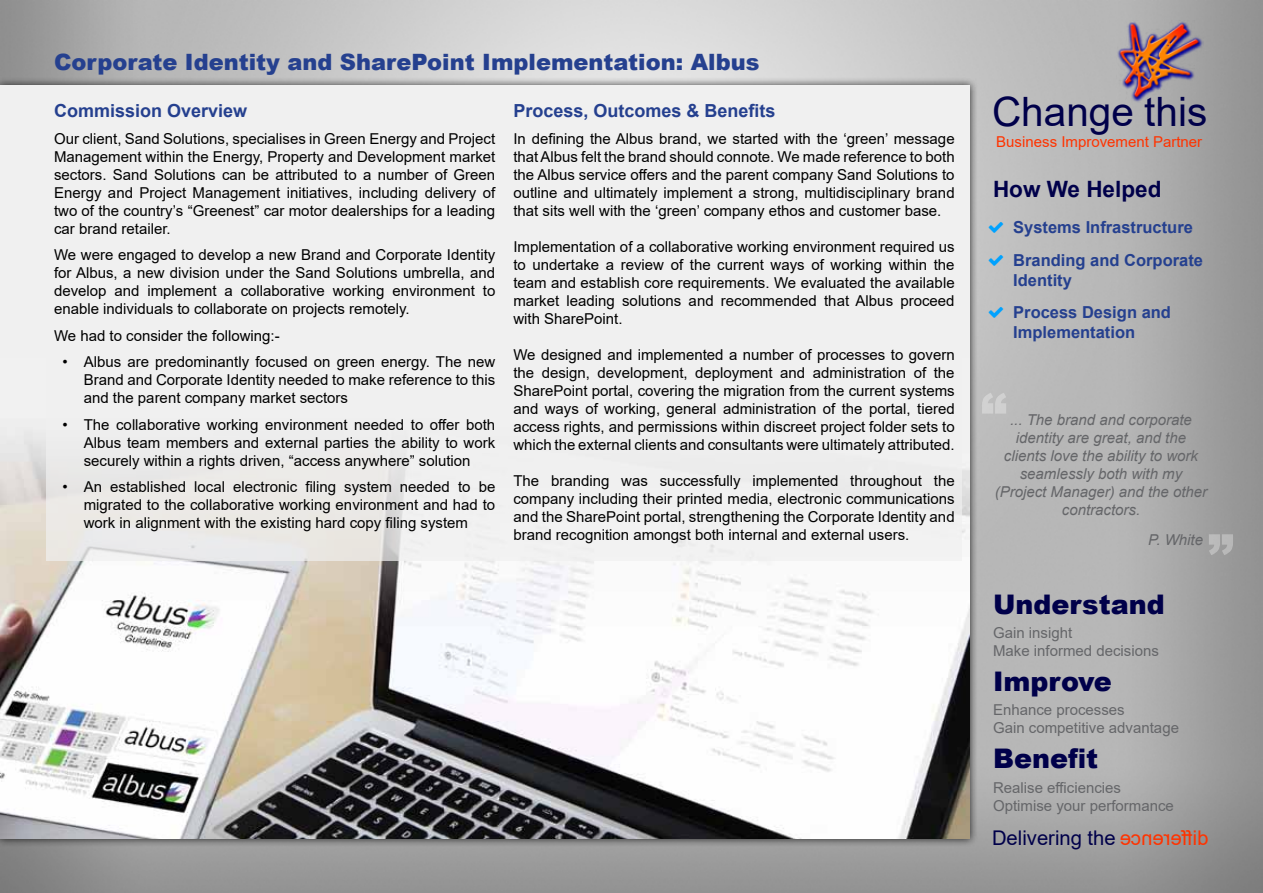
<style>
.page{position:relative;width:1263px;height:893px;background:#fff}
.page>*{position:absolute;margin:0;border:0;box-sizing:border-box;transform-origin:0 0}
.t1{font:900 52.5px "Arial";color:#fff}
.t2{font:40.5px "Arial";color:#00004a}
.t3{font:900 27px "Arial";color:#00004a}
.t4{font:900 22.5px "Arial";color:#25408f}
.t5{font:700 22.5px "Arial";color:#00004a}
.t6{font:20.25px "Arial";color:#00004a}
.t7{font:700 18px "Arial";color:#25408f}
.t8{font:700 16.5px/32.5px "Arial";color:#25408f}
.t9{font:15px/18px "Arial";color:#000;text-align:justify}
.t10{font:italic 15px/18px "Arial";color:#656669;text-align:center}
.t11{font:15px/18px "Arial";color:#656669}
.t12{font:15px "Arial";color:#f30}
</style>
<div class="page">
<div style="left:0;top:77px;width:978px;height:770px;background:#000;opacity:.75"></div>
<div style="left:0;top:86px;width:969px;height:753px;background:#f0f0f0"></div>
<img style="left:1117px;top:21px;width:86px;height:81px">
<img style="left:0;top:440px;width:969px;height:399px">
<div style="left:47px;top:123px;width:915px;height:438px;background:#f0f0f0"></div>
<svg style="left:989px;top:222px;width:14px;height:11px"></svg>
<svg style="left:989px;top:255px;width:14px;height:11px"></svg>
<svg style="left:989px;top:307px;width:14px;height:11px"></svg>
<svg style="left:1121px;top:830px;width:87px;height:16px"></svg>
<h3 class="t4" style="left:54px;top:46px;width:707px">Corporate Identity and SharePoint Implementation: Albus</h3>
<p class="t7" style="left:54px;top:98px;width:195px">Commission Overview</p>
<p class="t9" style="left:54px;top:129px;width:443px">Our client, Sand Solutions, specialises in Green Energy and Project Management within the Energy, Property and Development market sectors. Sand Solutions can be attributed to a number of Green Energy and Project Management initiatives, including delivery of two of the country’s “Greenest” car motor dealerships for a leading car brand retailer.</p>
<p class="t9" style="left:54px;top:246px;width:443px">We were engaged to develop a new Brand and Corporate Identity for Albus, a new division under the Sand Solutions umbrella, and develop and implement a collaborative working environment to enable individuals to collaborate on projects remotely.</p>
<p class="t9" style="left:54px;top:326px;width:227px">We had to consider the following:-</p>
<p class="t9" style="left:84px;top:353px;width:413px;text-indent:-21px">• Albus are predominantly focused on green energy. The new Brand and Corporate Identity needed to make reference to this and the parent company market sectors</p>
<p class="t9" style="left:84px;top:415px;width:413px;text-indent:-21px">• The collaborative working environment needed to offer both Albus team members and external parties the ability to work securely within a rights driven, “access anywhere” solution</p>
<p class="t9" style="left:84px;top:478px;width:413px;text-indent:-21px">• An established local electronic filing system needed to be migrated to the collaborative working environment and had to work in alignment with the existing hard copy filing system</p>
<p class="t7" style="left:513px;top:98px;width:264px">Process, Outcomes &amp; Benefits</p>
<p class="t9" style="left:513px;top:129px;width:443px">In defining the Albus brand, we started with the ‘green’ message that Albus felt the brand should connote. We made reference to both the Albus service offers and the parent company Sand Solutions to outline and ultimately implement a strong, multidisciplinary brand that sits well with the ‘green’ company ethos and customer base.</p>
<p class="t9" style="left:513px;top:237px;width:443px">Implementation of a collaborative working environment required us to undertake a review of the current ways of working within the team and establish core requirements. We evaluated the available market leading solutions and recommended that Albus proceed with SharePoint.</p>
<p class="t9" style="left:513px;top:345px;width:443px">We designed and implemented a number of processes to govern the design, development, deployment and administration of the SharePoint portal, covering the migration from the current systems and ways of working, general administration of the portal, tiered access rights, and permissions within discreet project folder sets to which the external clients and consultants were ultimately attributed.</p>
<p class="t9" style="left:513px;top:471px;width:443px">The branding was successfully implemented throughout the company including their printed media, electronic communications and the SharePoint portal, strengthening the Corporate Identity and brand recognition amongst both internal and external users.</p>
<h2 class="t2" style="left:992px;top:84px;width:217px">Change this</h2>
<p class="t12" style="left:996px;top:131px;width:207px">Business Improvement Partner</p>
<h3 class="t5" style="left:993px;top:173px;width:170px">How We Helped</h3>
<p class="t8" style="left:1013px;top:211px;width:191px">Systems Infrastructure<br>Branding and Corporate</p>
<p class="t8" style="left:1013px;top:264px;width:159px">Identity<br>Process Design and</p>
<p class="t8" style="left:1013px;top:316px;width:123px">Implementation</p>
<p class="t10" style="left:995px;top:410px;width:214px">... The brand and corporate identity are great, and the clients love the ability to work seamlessly both with my (Project Manager) and the other contractors.</p>
<p class="t10" style="left:1148px;top:531px;width:56px">P. White</p>
<h1 class="t1" style="left:1234px;top:574px;width:28px;rotate:-180deg">“</h1>
<h3 class="t3" style="left:993px;top:584px;width:173px">Understand</h3>
<p class="t11" style="left:993px;top:623px;width:167px">Gain insight<br>Make informed decisions</p>
<h3 class="t3" style="left:993px;top:662px;width:120px">Improve</h3>
<p class="t11" style="left:993px;top:701px;width:187px">Enhance processes<br>Gain competitive advantage</p>
<h3 class="t3" style="left:993px;top:739px;width:107px">Benefit</h3>
<p class="t11" style="left:993px;top:778px;width:182px">Realise efficiencies<br>Optimise your performance</p>
<h3 class="t6" style="left:992px;top:824px;width:125px">Delivering the</h3>
</div>
